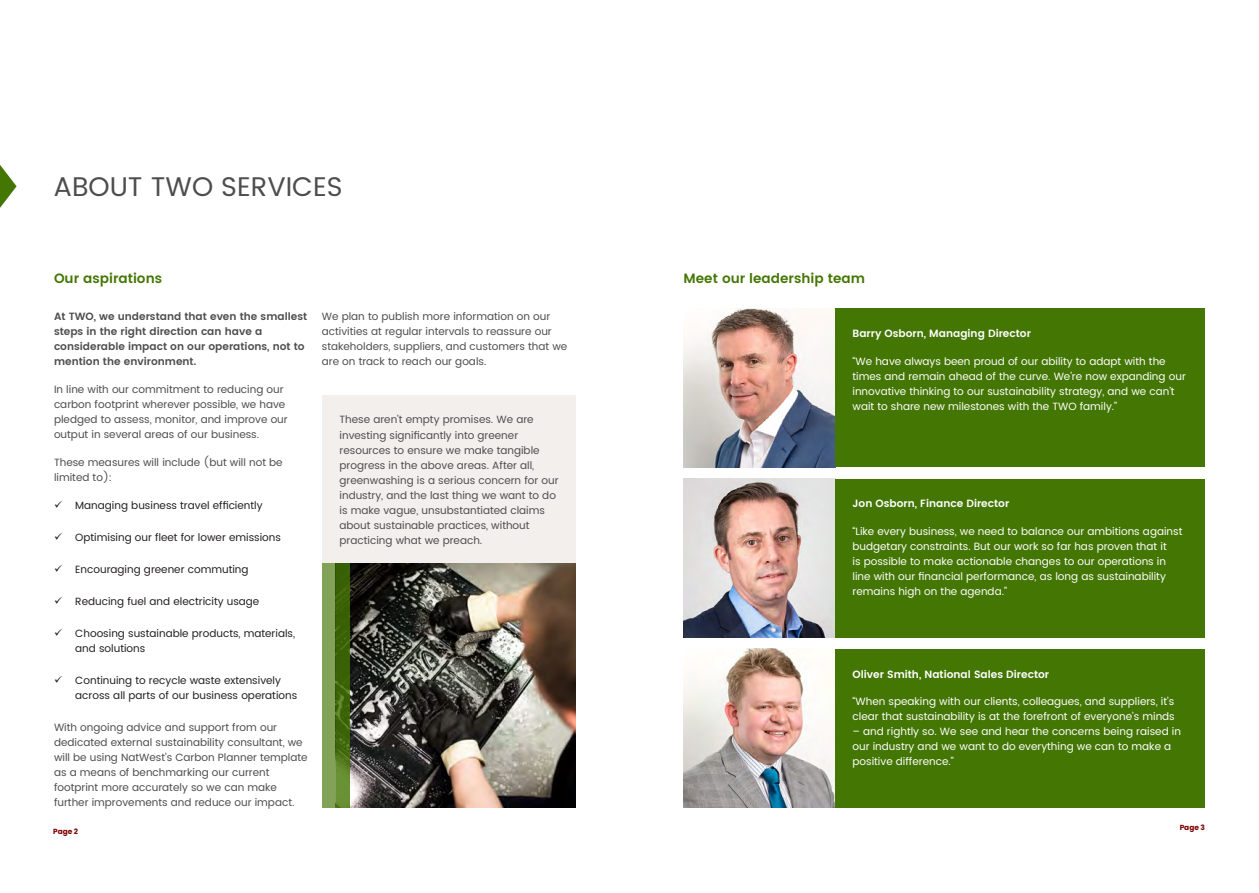
<style>
.page{position:relative;width:1259px;height:893px;background:#fff}
.page>*{position:absolute;margin:0;border:0;box-sizing:border-box;transform-origin:0 0}
.HEADING{font:27px "Poppins";color:#4d4d4d}
.t1{font:600 13.5px "Poppins";color:#447604}
.t2{font:10.5px/15px "Poppins";color:#4d4d4d}
.t3{font:10.5px/15px "Poppins";color:#fff}
.t4{font:10.5px/15px "Poppins";color:#231f20}
.t5{font:600 10.5px/15px "Poppins";color:#4d4d4d}
.t6{font:600 10.5px "Poppins";color:#fff}
.t7{font:700 7.35px "Poppins";color:#7d0100}
</style>
<div class="page">
<img style="left:683px;top:309px;width:152px;height:158px">
<img style="left:683px;top:479px;width:152px;height:158px">
<img style="left:683px;top:649px;width:152px;height:159px">
<div style="left:835px;top:309px;width:370px;height:158px;background:#447604"></div>
<div style="left:835px;top:479px;width:370px;height:158px;background:#447604"></div>
<div style="left:835px;top:649px;width:370px;height:159px;background:#447604"></div>
<svg style="left:0;top:165px;width:17px;height:43px"></svg>
<img style="left:349px;top:563px;width:226px;height:245px">
<svg style="left:336px;top:563px;width:13px;height:245px;background:#456d11"></svg>
<div style="left:322px;top:563px;width:14px;height:245px;background:#82a357"></div>
<div style="left:322px;top:395px;width:254px;height:168px;background:#f3efed"></div>
<p class="HEADING" style="left:53px;top:167px;width:291px">ABOUT TWO SERVICES</p>
<p class="t1" style="left:54px;top:268px;width:110px">Our aspirations</p>
<p class="t1" style="left:683px;top:268px;width:183px">Meet our leadership team</p>
<p class="t5" style="left:54px;top:309px;width:255px">At TWO, we understand that even the smallest steps in the right direction can have a considerable impact on our operations, not to mention the environment.</p>
<p class="t2" style="left:54px;top:382px;width:235px">In line with our commitment to reducing our carbon footprint wherever possible, we have pledged to assess, monitor, and improve our output in several areas of our business.</p>
<p class="t2" style="left:54px;top:455px;width:230px">These measures will include (but will not be limited to):</p>
<p class="t4" style="left:75px;top:498px;width:189px">Managing business travel efficiently</p>
<p class="t4" style="left:75px;top:530px;width:207px">Optimising our fleet for lower emissions</p>
<p class="t4" style="left:75px;top:562px;width:175px">Encouraging greener commuting</p>
<p class="t4" style="left:75px;top:594px;width:186px">Reducing fuel and electricity usage</p>
<p class="t4" style="left:75px;top:626px;width:221px">Choosing sustainable products, materials, and solutions</p>
<p class="t4" style="left:75px;top:673px;width:223px">Continuing to recycle waste extensively across all parts of our business operations</p>
<p class="t2" style="left:54px;top:720px;width:255px">With ongoing advice and support from our dedicated external sustainability consultant, we will be using NatWest’s Carbon Planner template as a means of benchmarking our current footprint more accurately so we can make further improvements and reduce our impact.</p>
<p class="t7" style="left:53px;top:828px;width:27px">Page 2</p>
<p class="t2" style="left:322px;top:309px;width:247px">We plan to publish more information on our activities at regular intervals to reassure our stakeholders, suppliers, and customers that we are on track to reach our goals.</p>
<p class="t2" style="left:339px;top:413px;width:220px">These aren’t empty promises. We are investing significantly into greener resources to ensure we make tangible progress in the above areas. After all, greenwashing is a serious concern for our industry, and the last thing we want to do is make vague, unsubstantiated claims about sustainable practices, without practicing what we preach.</p>
<p class="t6" style="left:852px;top:326px;width:180px">Barry Osborn, Managing Director</p>
<p class="t3" style="left:852px;top:354px;width:335px">“We have always been proud of our ability to adapt with the times and remain ahead of the curve. We’re now expanding our innovative thinking to our sustainability strategy, and we can’t wait to share new milestones with the TWO family.”</p>
<p class="t6" style="left:852px;top:496px;width:158px">Jon Osborn, Finance Director</p>
<p class="t3" style="left:852px;top:524px;width:331px">“Like every business, we need to balance our ambitions against budgetary constraints. But our work so far has proven that it<br>is possible to make actionable changes to our operations in line with our financial performance, as long as sustainability remains high on the agenda.”</p>
<p class="t6" style="left:852px;top:666px;width:198px">Oliver Smith, National Sales Director</p>
<p class="t3" style="left:852px;top:694px;width:324px">“When speaking with our clients, colleagues, and suppliers, it’s clear that sustainability is at the forefront of everyone’s minds</p>
<p class="t3" style="left:852px;top:724px;width:330px">– and rightly so. We see and hear the concerns being raised in our industry and we want to do everything we can to make a positive difference.”</p>
<p class="t7" style="left:1179px;top:823px;width:27px">Page 3</p>
</div>
